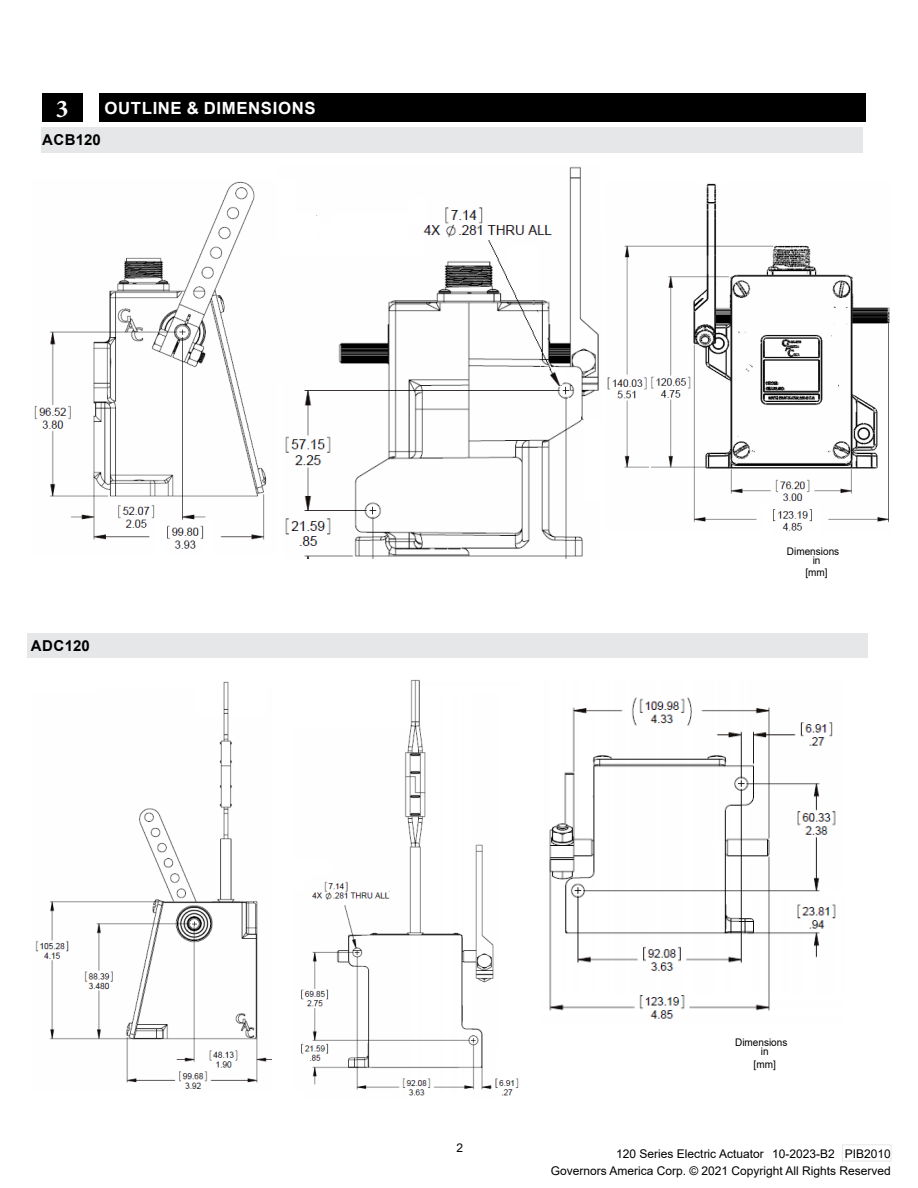
<style>
.page{position:relative;width:918px;height:1188px;background:#fff}
.page>*{position:absolute;margin:0;border:0;box-sizing:border-box;transform-origin:0 0}
.t1{font:700 25.5px "Minion Pro";color:#fff}
.Paragraph_Style_1{font:700 16.8px "Arial";letter-spacing:.035em;color:#fff}
.t2{font:700 15px "Arial";letter-spacing:.02em;color:#000}
.t3{font:12px "Arial";color:#000}
.t4{font:10.5px "Arial";color:#000;scale:.95 1}
</style>
<div class="page">
<div style="left:842px;top:1145px;width:49px;height:16px;border:1px solid #e6e7e8"></div>
<div style="left:42px;top:93px;width:41px;height:29px;background:#000"></div>
<div style="left:100px;top:93px;width:766px;height:29px;background:#000"></div>
<img style="left:34px;top:181px;width:233px;height:368px">
<img style="left:607px;top:183px;width:283px;height:348px">
<div style="left:42px;top:127px;width:821px;height:26px;background:#e6e7e8"></div>
<img style="left:285px;top:166px;width:314px;height:392px">
<div style="left:27px;top:633px;width:840px;height:25px;background:#e6e7e8"></div>
<img style="left:35px;top:681px;width:237px;height:408px">
<img style="left:301px;top:679px;width:218px;height:417px">
<img style="left:549px;top:697px;width:287px;height:322px">
<p class="t1" style="left:56px;top:91px;width:14px">3</p>
<p class="Paragraph_Style_1" style="left:105px;top:96px;width:213px">OUTLINE &amp; DIMENSIONS</p>
<p class="t2" style="left:42px;top:130px;width:60px">ACB120</p>
<p class="t2" style="left:31px;top:635px;width:60px">ADC120</p>
<p class="t4" style="left:787px;top:544px;width:57px">Dimensions</p>
<p class="t4" style="left:813px;top:553px;width:10px">in</p>
<p class="t4" style="left:805px;top:565px;width:25px">[mm]</p>
<p class="t3" style="left:457px;top:1140px;width:8px">2</p>
<p class="t4" style="left:735px;top:1035px;width:57px">Dimensions</p>
<p class="t4" style="left:761px;top:1044px;width:10px">in</p>
<p class="t4" style="left:754px;top:1057px;width:25px">[mm]</p>
<p class="t3" style="left:616px;top:1145px;width:276px">120 Series Electric Actuator 10-2023-B2 PIB2010</p>
<p class="t3" style="left:551px;top:1162px;width:342px">Governors America Corp. © 2021 Copyright All Rights Reserved</p>
</div>
